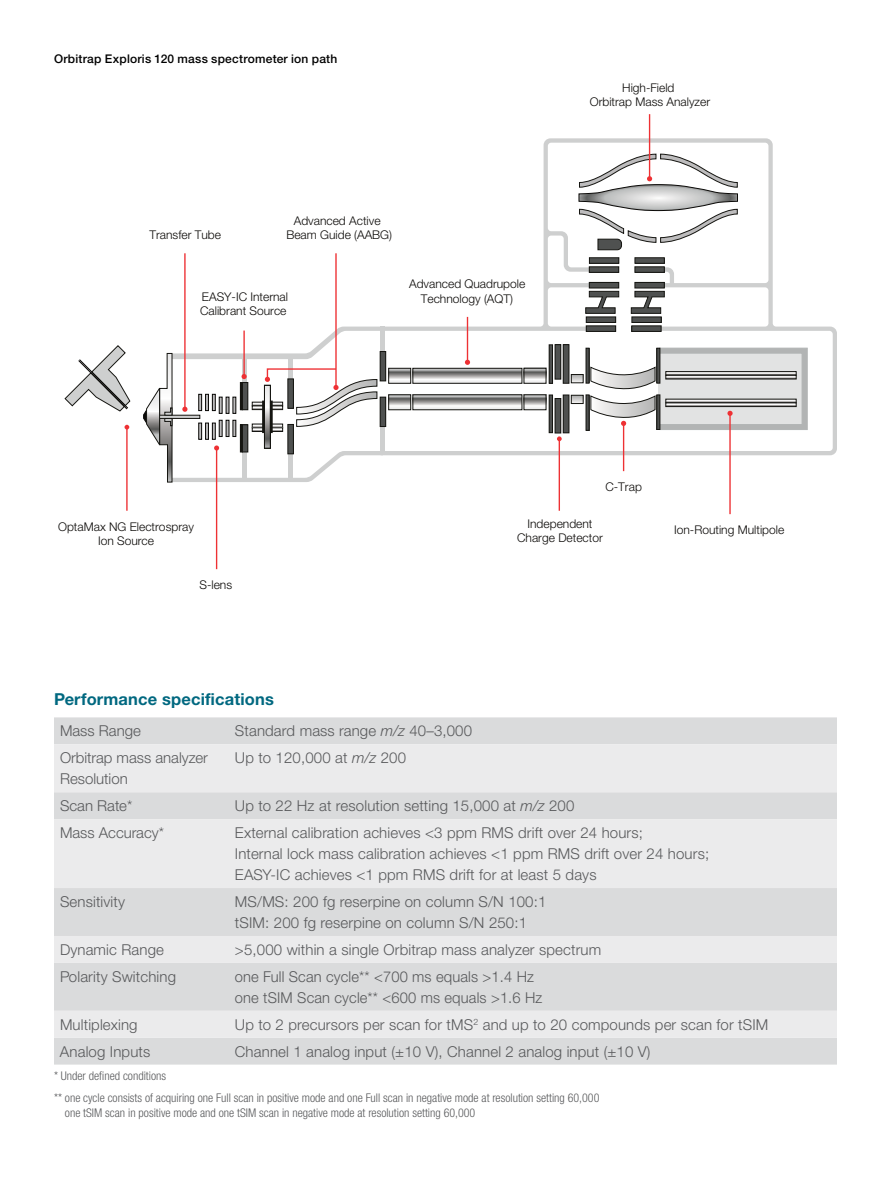
<style>
.page{position:relative;width:891px;height:1188px;background:#fff}
.page>*{position:absolute;margin:0;border:0;box-sizing:border-box;transform-origin:0 0}
.t1{font:700 16.5px "Helvetica Neue LTW1 G";letter-spacing:.01em;color:#006880}
.t2{font:300 15px/21px "Helvetica Neue LTW1 G";letter-spacing:.01em;color:#58595b}
.t3{font:300 12px/14.4px "Helvetica Neue LT Std";color:#0c0a08;text-align:center}
.t4{font:300 condensed 12px/21.8px "Helvetica Neue LTW1 G";color:#58595b}
.t5{font:500 12px "Helvetica Neue LTW1 G";letter-spacing:.02em;color:#000}
.s1{font-style:italic}
</style>
<div class="page">
<div style="left:54px;top:717px;width:783px;height:348px;background:#dadbdc"></div>
<svg style="left:54px;top:744px;width:783px;height:294px;background:#e3e4e5"></svg>
<svg style="left:64px;top:345px;width:67px;height:67px"></svg>
<svg style="left:381px;top:138px;width:456px;height:317px"></svg>
<svg style="left:526px;top:396px;width:18px;height:12px"></svg>
<div style="left:524px;top:394px;width:22px;height:16px;border:1px solid #151511"></div>
<svg style="left:390px;top:396px;width:19px;height:12px"></svg>
<div style="left:388px;top:394px;width:23px;height:16px;border:1px solid #151511"></div>
<svg style="left:414px;top:396px;width:106px;height:12px"></svg>
<div style="left:412px;top:394px;width:110px;height:16px;border:1px solid #151511"></div>
<svg style="left:526px;top:370px;width:18px;height:12px"></svg>
<div style="left:524px;top:368px;width:22px;height:16px;border:1px solid #151511"></div>
<svg style="left:390px;top:370px;width:19px;height:12px"></svg>
<div style="left:388px;top:368px;width:23px;height:16px;border:1px solid #151511"></div>
<svg style="left:414px;top:370px;width:106px;height:12px"></svg>
<div style="left:412px;top:368px;width:110px;height:16px;border:1px solid #151511"></div>
<div style="left:586px;top:394px;width:4px;height:37px;border:1px solid #151511"></div>
<div style="left:586px;top:348px;width:4px;height:36px;border:1px solid #151511"></div>
<div style="left:555px;top:345px;width:6px;height:34px;background:#4f5150"></div>
<div style="left:555px;top:344px;width:6px;height:36px;border:1px solid #151511"></div>
<div style="left:549px;top:395px;width:4px;height:38px;border:1px solid #151511"></div>
<div style="left:549px;top:344px;width:4px;height:40px;border:1px solid #151511"></div>
<div style="left:632px;top:317px;width:29px;height:5px;background:#4f5150"></div>
<div style="left:631px;top:316px;width:31px;height:7px;border:1px solid #151511"></div>
<div style="left:586px;top:317px;width:30px;height:5px;background:#4f5150"></div>
<div style="left:586px;top:316px;width:30px;height:7px;border:1px solid #151511"></div>
<div style="left:586px;top:326px;width:30px;height:5px;background:#4f5150"></div>
<div style="left:586px;top:325px;width:30px;height:7px;border:1px solid #151511"></div>
<div style="left:632px;top:326px;width:29px;height:5px;background:#4f5150"></div>
<div style="left:631px;top:325px;width:31px;height:7px;border:1px solid #151511"></div>
<div style="left:589px;top:258px;width:30px;height:5px;background:#4f5150"></div>
<div style="left:589px;top:257px;width:30px;height:7px;border:1px solid #151511"></div>
<div style="left:635px;top:258px;width:29px;height:5px;background:#4f5150"></div>
<div style="left:635px;top:257px;width:30px;height:7px;border:1px solid #151511"></div>
<svg style="left:630px;top:282px;width:35px;height:32px"></svg>
<div style="left:589px;top:282px;width:30px;height:6px;background:#4f5150"></div>
<div style="left:589px;top:282px;width:30px;height:6px;border:1px solid #151511"></div>
<div style="left:635px;top:267px;width:29px;height:5px;background:#4f5150"></div>
<div style="left:634px;top:266px;width:31px;height:7px;border:1px solid #151511"></div>
<div style="left:589px;top:267px;width:30px;height:5px;background:#4f5150"></div>
<div style="left:589px;top:266px;width:30px;height:7px;border:1px solid #151511"></div>
<div style="left:563px;top:395px;width:6px;height:38px;background:#4f5150"></div>
<div style="left:563px;top:395px;width:6px;height:38px;border:1px solid #151511"></div>
<div style="left:563px;top:345px;width:6px;height:38px;background:#4f5150"></div>
<div style="left:563px;top:344px;width:6px;height:40px;border:1px solid #151511"></div>
<div style="left:555px;top:399px;width:6px;height:34px;background:#4f5150"></div>
<div style="left:555px;top:398px;width:6px;height:35px;border:1px solid #151511"></div>
<svg style="left:573px;top:376px;width:9px;height:5px"></svg>
<div style="left:571px;top:374px;width:13px;height:9px;border:1px solid #151511"></div>
<svg style="left:573px;top:397px;width:9px;height:5px"></svg>
<div style="left:571px;top:395px;width:13px;height:9px;border:1px solid #151511"></div>
<svg style="left:585px;top:290px;width:35px;height:24px"></svg>
<hr style="left:729px;top:412px;width:2px;height:102px;background:#ee3134">
<hr style="left:623px;top:423px;width:1px;height:48px;background:#ee3134">
<svg style="left:590px;top:347px;width:218px;height:83px"></svg>
<hr style="left:559px;top:439px;width:1px;height:72px;background:#ee3134">
<svg style="left:557px;top:436px;width:5px;height:5px"></svg>
<hr style="left:126px;top:427px;width:2px;height:84px;background:#ee3134">
<svg style="left:125px;top:425px;width:4px;height:5px"></svg>
<hr style="left:335px;top:253px;width:2px;height:135px;background:#ee3134">
<hr style="left:184px;top:253px;width:2px;height:156px;background:#ee3134">
<hr style="left:216px;top:448px;width:1px;height:121px;background:#ee3134">
<hr style="left:467px;top:317px;width:1px;height:45px;background:#ee3134">
<svg style="left:465px;top:360px;width:5px;height:5px"></svg>
<hr style="left:649px;top:114px;width:1px;height:65px;background:#ee3134">
<svg style="left:578px;top:153px;width:160px;height:98px"></svg>
<svg style="left:143px;top:327px;width:244px;height:156px"></svg>
<p class="t5" style="left:54px;top:52px;width:285px">Orbitrap Exploris 120 mass spectrometer ion path</p>
<p class="t3" style="left:294px;top:213px;width:88px">Advanced Active</p>
<p class="t3" style="left:149px;top:227px;width:73px">Transfer Tube</p>
<p class="t3" style="left:286px;top:227px;width:107px">Beam Guide (AABG)</p>
<p class="t3" style="left:200px;top:289px;width:89px;text-align:left">EASY-IC Internal<br>Calibrant Source</p>
<p class="t3" style="left:409px;top:277px;width:118px">Advanced Quadrupole<br>Technology (AQT)</p>
<p class="t3" style="left:590px;top:80px;width:122px">High-Field<br>Orbitrap Mass Analyzer</p>
<p class="t3" style="left:58px;top:519px;width:137px">OptaMax NG Electrospray<br>Ion Source</p>
<p class="t3" style="left:199px;top:578px;width:34px">S-lens</p>
<p class="t1" style="left:54px;top:689px;width:221px">Performance specifications</p>
<p class="t3" style="left:605px;top:480px;width:38px">C-Trap</p>
<p class="t3" style="left:517px;top:516px;width:87px">Independent<br>Charge Detector</p>
<p class="t3" style="left:674px;top:523px;width:112px">Ion-Routing Multipole</p>
<p class="t2" style="left:60px;top:720px;width:82px">Mass Range</p>
<p class="t2" style="left:235px;top:720px;width:239px">Standard mass range <span class="s1">m/z</span> 40–3,000</p>
<p class="t2" style="left:60px;top:747px;width:150px">Orbitrap mass analyzer<br>Resolution</p>
<p class="t2" style="left:235px;top:747px;width:173px">Up to 120,000 at <span class="s1">m/z</span> 200</p>
<p class="t2" style="left:60px;top:795px;width:74px">Scan Rate*</p>
<p class="t2" style="left:235px;top:795px;width:341px">Up to 22 Hz at resolution setting 15,000 at <span class="s1">m/z</span> 200</p>
<p class="t2" style="left:60px;top:822px;width:106px">Mass Accuracy*</p>
<p class="t2" style="left:235px;top:822px;width:476px">External calibration achieves &lt;3 ppm RMS drift over 24 hours;<br>Internal lock mass calibration achieves &lt;1 ppm RMS drift over 24 hours;<br>EASY-IC achieves &lt;1 ppm RMS drift for at least 5 days</p>
<p class="t2" style="left:60px;top:891px;width:67px">Sensitivity</p>
<p class="t2" style="left:235px;top:891px;width:313px">MS/MS: 200 fg reserpine on column S/N 100:1 tSIM: 200 fg reserpine on column S/N 250:1</p>
<p class="t2" style="left:60px;top:939px;width:106px">Dynamic Range</p>
<p class="t2" style="left:235px;top:939px;width:368px">&gt;5,000 within a single Orbitrap mass analyzer spectrum</p>
<p class="t2" style="left:60px;top:966px;width:118px">Polarity Switching</p>
<p class="t2" style="left:235px;top:966px;width:309px">one Full Scan cycle** &lt;700 ms equals &gt;1.4 Hz one tSIM Scan cycle** &lt;600 ms equals &gt;1.6 Hz</p>
<p class="t2" style="left:60px;top:1014px;width:79px">Multiplexing</p>
<p class="t2" style="left:235px;top:1014px;width:535px">Up to 2 precursors per scan for tMS<sup>2</sup> and up to 20 compounds per scan for tSIM</p>
<p class="t2" style="left:60px;top:1041px;width:92px">Analog Inputs</p>
<p class="t2" style="left:235px;top:1041px;width:417px">Channel 1 analog input (±10 V), Channel 2 analog input (±10 V)</p>
<p class="t4" style="left:54px;top:1065px;width:547px">* Under defined conditions<br>** one cycle consists of acquiring one Full scan in positive mode and one Full scan in negative mode at resolution setting 60,000</p>
<p class="t4" style="left:65px;top:1102px;width:412px">one tSIM scan in positive mode and one tSIM scan in negative mode at resolution setting 60,000</p>
</div>
